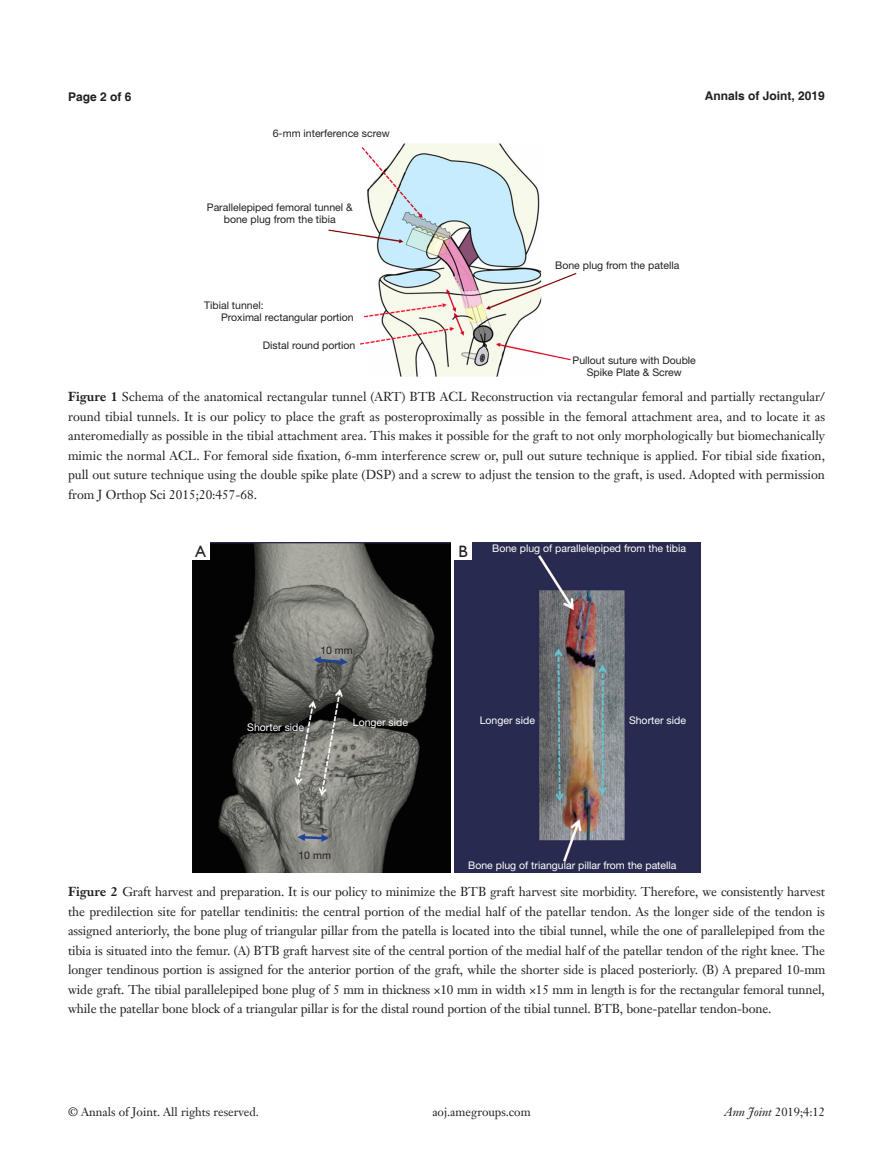
<style>
.page{position:relative;width:893px;height:1170px;background:#fff}
.page>*{position:absolute;margin:0;border:0;box-sizing:border-box;transform-origin:0 0}
.t1{font:16.5px "Humanist 521 BT";color:#231f20}
.t2{font:12.75px/19.5px "Janson Text LT";letter-spacing:-.005em;color:#231f20;text-align:justify}
.t3{font:12px "Janson Text LT";color:#231f20}
.t4{font:700 12px "Helvetica";color:#231f20}
.t5{font:10.5px/12px "Helvetica Neue LT Pro";color:#231f20;text-align:center}
.t6{font:10.5px "Helvetica Neue LT Pro";color:#fff}
.s1{font-weight:700}
.s2{font-style:italic}
</style>
<div class="page">
<img style="left:328px;top:143px;width:249px;height:234px">
<div style="left:197px;top:202px;width:166px;height:22px;background:#fff"></div>
<div style="left:555px;top:260px;width:124px;height:10px;background:#fff"></div>
<div style="left:572px;top:355px;width:124px;height:22px;background:#fff"></div>
<div style="left:204px;top:300px;width:151px;height:22px;background:#fff"></div>
<div style="left:263px;top:339px;width:92px;height:11px;background:#fff"></div>
<img style="left:192px;top:543px;width:258px;height:329px">
<div style="left:192px;top:543px;width:17px;height:17px;background:#fff"></div>
<img style="left:455px;top:543px;width:246px;height:329px">
<div style="left:455px;top:543px;width:17px;height:17px;background:#fff"></div>
<p class="t4" style="left:68px;top:89px;width:65px">Page 2 of 6</p>
<p class="t4" style="left:705px;top:88px;width:122px">Annals of Joint, 2019</p>
<p class="t5" style="left:273px;top:127px;width:118px">6-mm interference screw</p>
<p class="t5" style="left:207px;top:201px;width:147px">Parallelepiped femoral tunnel &amp; bone plug from the tibia</p>
<p class="t5" style="left:204px;top:299px;width:61px">Tibial tunnel:</p>
<p class="t5" style="left:221px;top:311px;width:134px">Proximal rectangular portion</p>
<p class="t5" style="left:263px;top:338px;width:94px">Distal round portion</p>
<p class="t5" style="left:555px;top:259px;width:126px">Bone plug from the patella</p>
<p class="t5" style="left:573px;top:354px;width:125px">Pullout suture with Double<br>Spike Plate &amp; Screw</p>
<p class="t2" style="left:68px;top:387px;width:759px"><span class="s1">Figure 1</span> Schema of the anatomical rectangular tunnel (ART) BTB ACL Reconstruction via rectangular femoral and partially rectangular/ round tibial tunnels. It is our policy to place the graft as posteroproximally as possible in the femoral attachment area, and to locate it as anteromedially as possible in the tibial attachment area. This makes it possible for the graft to not only morphologically but biomechanically mimic the normal ACL. For femoral side fixation, 6-mm interference screw or, pull out suture technique is applied. For tibial side fixation, pull out suture technique using the double spike plate (DSP) and a screw to adjust the tension to the graft, is used. Adopted with permission from J Orthop Sci 2015;20:457-68.</p>
<p class="t1" style="left:195px;top:541px;width:12px">A</p>
<p class="t6" style="left:492px;top:541px;width:195px">Bone plug of parallelepiped from the tibia</p>
<p class="t1" style="left:458px;top:541px;width:11px">B</p>
<p class="t5" style="left:320px;top:643px;width:34px">10 mm</p>
<p class="t6" style="left:247px;top:721px;width:58px">Shorter side</p>
<p class="t6" style="left:353px;top:715px;width:57px">Longer side</p>
<p class="t5" style="left:298px;top:848px;width:34px">10 mm</p>
<p class="t6" style="left:480px;top:713px;width:57px">Longer side</p>
<p class="t6" style="left:629px;top:713px;width:58px">Shorter side</p>
<p class="t6" style="left:468px;top:858px;width:210px">Bone plug of triangular pillar from the patella</p>
<p class="t2" style="left:68px;top:881px;width:759px"><span class="s1">Figure 2</span> Graft harvest and preparation. It is our policy to minimize the BTB graft harvest site morbidity. Therefore, we consistently harvest the predilection site for patellar tendinitis: the central portion of the medial half of the patellar tendon. As the longer side of the tendon is assigned anteriorly, the bone plug of triangular pillar from the patella is located into the tibial tunnel, while the one of parallelepiped from the tibia is situated into the femur. (A) BTB graft harvest site of the central portion of the medial half of the patellar tendon of the right knee. The longer tendinous portion is assigned for the anterior portion of the graft, while the shorter side is placed posteriorly. (B) A prepared 10-mm wide graft. The tibial parallelepiped bone plug of 5 mm in thickness ×10 mm in width ×15 mm in length is for the rectangular femoral tunnel, while the patellar bone block of a triangular pillar is for the distal round portion of the tibial tunnel. BTB, bone-patellar tendon-bone.</p>
<p class="t3" style="left:68px;top:1104px;width:192px">© Annals of Joint. All rights reserved.</p>
<p class="t3" style="left:432px;top:1104px;width:100px">aoj.amegroups.com</p>
<p class="t3" style="left:724px;top:1104px;width:102px"><span class="s2">Ann Joint</span> 2019;4:12</p>
</div>
